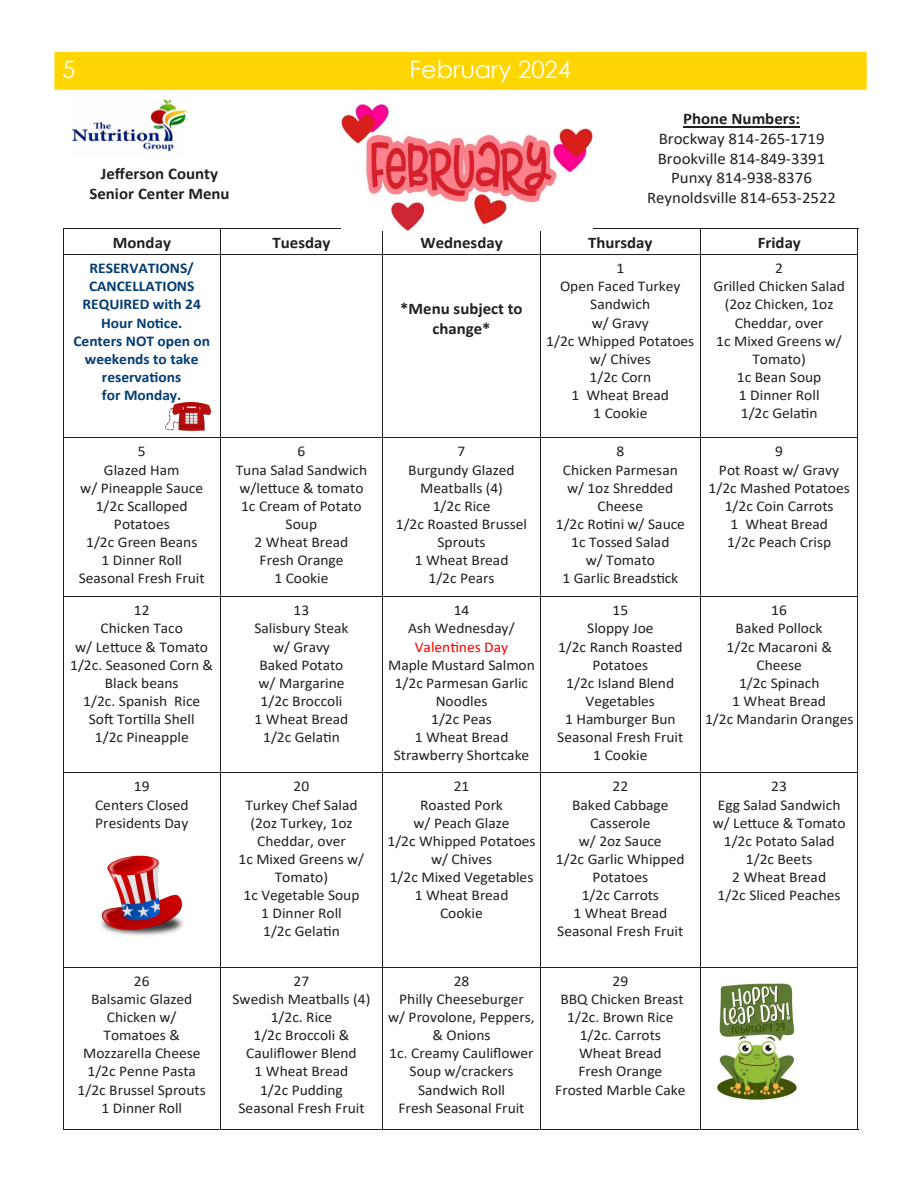
<style>
.page{position:relative;width:918px;height:1188px;background:#fff}
.page>*{position:absolute;margin:0;border:0;box-sizing:border-box;transform-origin:0 0}
.t1{font:24px "Century Gothic";color:#fff}
.t2{font:16.2px/19.8px "Calibri";color:#231f20;text-align:center;scale:1.04 1}
.t3{font:700 16.2px/19.8px "Calibri";color:#231f20;text-align:center;scale:1.04 1}
.t4{font:15px "Calibri";color:#231f20;scale:1.04 1}
.t5{font:15px "Calibri";letter-spacing:-.005em;color:#f00;scale:1.04 1}
.t6{font:14.85px/18.1px "Calibri";color:#231f20;text-align:center;scale:1.04 1}
.t7{font:700 14.85px/18.1px "Calibri";color:#063d71;text-align:center;scale:1.04 1}
.s1{font-weight:700}
</style>
<div class="page">
<div style="left:54px;top:52px;width:813px;height:38px;background:#ffd502"></div>
<svg style="left:63px;top:229px;width:1px;height:25px"></svg>
<svg style="left:220px;top:229px;width:1px;height:25px"></svg>
<svg style="left:382px;top:231px;width:1px;height:23px"></svg>
<svg style="left:540px;top:231px;width:1px;height:23px"></svg>
<hr style="left:700px;top:229px;width:1px;height:208px;background:#231f20">
<hr style="left:858px;top:228px;width:1px;height:210px;background:#231f20">
<hr style="left:63px;top:254px;width:1px;height:184px;background:#231f20">
<hr style="left:220px;top:255px;width:1px;height:182px;background:#231f20">
<hr style="left:382px;top:255px;width:1px;height:182px;background:#231f20">
<hr style="left:540px;top:255px;width:1px;height:182px;background:#231f20">
<hr style="left:63px;top:438px;width:1px;height:529px;background:#231f20">
<hr style="left:220px;top:438px;width:1px;height:529px;background:#231f20">
<hr style="left:382px;top:438px;width:1px;height:529px;background:#231f20">
<hr style="left:540px;top:438px;width:1px;height:158px;background:#231f20">
<hr style="left:700px;top:438px;width:1px;height:158px;background:#231f20">
<hr style="left:858px;top:438px;width:1px;height:529px;background:#231f20">
<hr style="left:540px;top:597px;width:1px;height:175px;background:#231f20">
<hr style="left:700px;top:597px;width:1px;height:175px;background:#231f20">
<hr style="left:540px;top:773px;width:1px;height:194px;background:#231f20">
<hr style="left:700px;top:773px;width:1px;height:194px;background:#231f20">
<hr style="left:63px;top:967px;width:1px;height:163px;background:#231f20">
<hr style="left:220px;top:968px;width:1px;height:162px;background:#231f20">
<hr style="left:382px;top:968px;width:1px;height:162px;background:#231f20">
<hr style="left:540px;top:968px;width:1px;height:162px;background:#231f20">
<hr style="left:700px;top:968px;width:1px;height:162px;background:#231f20">
<hr style="left:858px;top:967px;width:1px;height:163px;background:#231f20">
<hr style="left:63px;top:228px;width:795px;height:1px;background:#231f20">
<hr style="left:64px;top:254px;width:156px;height:1px;background:#231f20">
<hr style="left:220px;top:254px;width:163px;height:1px;background:#231f20">
<hr style="left:383px;top:254px;width:157px;height:1px;background:#231f20">
<hr style="left:540px;top:254px;width:318px;height:1px;background:#231f20">
<hr style="left:64px;top:437px;width:156px;height:1px;background:#231f20">
<hr style="left:220px;top:437px;width:163px;height:1px;background:#231f20">
<hr style="left:383px;top:437px;width:157px;height:1px;background:#231f20">
<hr style="left:540px;top:437px;width:318px;height:1px;background:#231f20">
<hr style="left:64px;top:596px;width:476px;height:1px;background:#231f20">
<hr style="left:540px;top:596px;width:160px;height:1px;background:#231f20">
<hr style="left:700px;top:596px;width:158px;height:1px;background:#231f20">
<hr style="left:64px;top:772px;width:476px;height:1px;background:#231f20">
<hr style="left:540px;top:772px;width:160px;height:1px;background:#231f20">
<hr style="left:700px;top:772px;width:158px;height:1px;background:#231f20">
<hr style="left:64px;top:967px;width:156px;height:1px;background:#231f20">
<hr style="left:220px;top:967px;width:163px;height:1px;background:#231f20">
<hr style="left:383px;top:967px;width:157px;height:1px;background:#231f20">
<hr style="left:540px;top:967px;width:160px;height:1px;background:#231f20">
<hr style="left:700px;top:967px;width:158px;height:1px;background:#231f20">
<hr style="left:63px;top:1129px;width:157px;height:1px;background:#231f20">
<hr style="left:220px;top:1129px;width:163px;height:1px;background:#231f20">
<hr style="left:383px;top:1129px;width:157px;height:1px;background:#231f20">
<hr style="left:540px;top:1129px;width:160px;height:1px;background:#231f20">
<hr style="left:700px;top:1129px;width:158px;height:1px;background:#231f20">
<img style="left:72px;top:99px;width:115px;height:53px">
<img style="left:166px;top:403px;width:44px;height:27px">
<hr style="left:683px;top:126px;width:117px;height:1px;background:#231f20">
<img style="left:100px;top:855px;width:84px;height:81px">
<img style="left:342px;top:105px;width:251px;height:126px">
<img style="left:717px;top:983px;width:80px;height:117px">
<p class="t1" style="left:62px;top:52px;width:15px">5</p>
<p class="t1" style="left:410px;top:52px;width:163px">February 2024</p>
<p class="t3" style="left:90px;top:163px;width:136px">Jefferson County<br>Senior Center Menu</p>
<p class="t2" style="left:647px;top:108px;width:183px"><span class="s1">Phone Numbers:<br></span>Brockway 814-265-1719<br>Brookville 814-849-3391<br>Punxy 814-938-8376<br>Reynoldsville 814-653-2522</p>
<p class="t3" style="left:113px;top:233px;width:58px">Monday</p>
<p class="t3" style="left:273px;top:233px;width:57px">Tuesday</p>
<p class="t3" style="left:420px;top:233px;width:81px">Wednesday</p>
<p class="t3" style="left:588px;top:233px;width:63px">Thursday</p>
<p class="t3" style="left:758px;top:233px;width:43px">Friday</p>
<p class="t7" style="left:73px;top:259px;width:133px">RESERVATIONS/<br>CANCELLATIONS<br>REQUIRED with 24<br>Hour Notice.<br>Centers NOT open on weekends to take reservations<br>for Monday.</p>
<p class="t6" style="left:714px;top:259px;width:128px">2<br>Grilled Chicken Salad (2oz Chicken, 1oz<br>Cheddar, over<br>1c Mixed Greens w/<br>Tomato)<br>1c Bean Soup<br>1 Dinner Roll</p>
<p class="t4" style="left:741px;top:403px;width:75px">1/2c Gelatin</p>
<p class="t6" style="left:546px;top:259px;width:144px">1<br>Open Faced Turkey<br>Sandwich<br>w/ Gravy<br>1/2c Whipped Potatoes w/ Chives<br>1/2c Corn<br>1 Wheat Bread</p>
<p class="t4" style="left:593px;top:403px;width:54px">1 Cookie</p>
<p class="t3" style="left:400px;top:298px;width:119px">*Menu subject to change*</p>
<p class="t6" style="left:79px;top:442px;width:123px">5<br>Glazed Ham<br>w/ Pineapple Sauce<br>1/2c Scalloped<br>Potatoes<br>1/2c Green Beans<br>1 Dinner Roll<br>Seasonal Fresh Fruit</p>
<p class="t6" style="left:236px;top:442px;width:128px">6<br>Tuna Salad Sandwich w/lettuce &amp; tomato<br>1c Cream of Potato<br>Soup<br>2 Wheat Bread<br>Fresh Orange<br>1 Cookie</p>
<p class="t6" style="left:396px;top:442px;width:128px">7<br>Burgundy Glazed<br>Meatballs (4)<br>1/2c Rice<br>1/2c Roasted Brussel<br>Sprouts<br>1 Wheat Bread<br>1/2c Pears</p>
<p class="t6" style="left:556px;top:442px;width:126px">8<br>Chicken Parmesan w/ 1oz Shredded<br>Cheese<br>1/2c Rotini w/ Sauce<br>1c Tossed Salad<br>w/ Tomato<br>1 Garlic Breadstick</p>
<p class="t6" style="left:709px;top:442px;width:137px">9<br>Pot Roast w/ Gravy<br>1/2c Mashed Potatoes<br>1/2c Coin Carrots<br>1 Wheat Bread<br>1/2c Peach Crisp</p>
<p class="t6" style="left:101px;top:601px;width:81px">12<br>Chicken Taco</p>
<p class="t4" style="left:75px;top:636px;width:129px">w/ Lettuce &amp; Tomato</p>
<p class="t6" style="left:70px;top:655px;width:139px">1/2c. Seasoned Corn &amp;<br>Black beans<br>1/2c. Spanish Rice<br>Soft Tortilla Shell<br>1/2c Pineapple</p>
<p class="t6" style="left:254px;top:601px;width:92px">13<br>Salisbury Steak</p>
<p class="t4" style="left:273px;top:636px;width:56px">w/ Gravy</p>
<p class="t6" style="left:255px;top:655px;width:92px">Baked Potato w/ Margarine<br>1/2c Broccoli<br>1 Wheat Bread<br>1/2c Gelatin</p>
<p class="t6" style="left:736px;top:601px;width:85px">16<br>Baked Pollock</p>
<p class="t4" style="left:727px;top:636px;width:103px">1/2c Macaroni &amp;</p>
<p class="t6" style="left:705px;top:655px;width:144px">Cheese<br>1/2c Spinach<br>1 Wheat Bread<br>1/2c Mandarin Oranges</p>
<p class="t6" style="left:408px;top:601px;width:104px">14<br>Ash Wednesday/</p>
<p class="t5" style="left:415px;top:636px;width:91px">Valentines Day</p>
<p class="t6" style="left:388px;top:655px;width:143px">Maple Mustard Salmon<br>1/2c Parmesan Garlic<br>Noodles<br>1/2c Peas<br>1 Wheat Bread<br>Strawberry Shortcake</p>
<p class="t6" style="left:587px;top:601px;width:65px">15<br>Sloppy Joe</p>
<p class="t4" style="left:558px;top:636px;width:121px">1/2c Ranch Roasted</p>
<p class="t6" style="left:557px;top:655px;width:123px">Potatoes<br>1/2c Island Blend<br>Vegetables<br>1 Hamburger Bun<br>Seasonal Fresh Fruit<br>1 Cookie</p>
<p class="t6" style="left:95px;top:777px;width:91px">19<br>Centers Closed<br>Presidents Day</p>
<p class="t6" style="left:239px;top:777px;width:122px">20<br>Turkey Chef Salad (2oz Turkey, 1oz<br>Cheddar, over<br>1c Mixed Greens w/</p>
<p class="t4" style="left:275px;top:867px;width:53px">Tomato)</p>
<p class="t6" style="left:243px;top:886px;width:113px">1c Vegetable Soup<br>1 Dinner Roll<br>1/2c Gelatin</p>
<p class="t6" style="left:78px;top:971px;width:125px">26<br>Balsamic Glazed<br>Chicken w/<br>Tomatoes &amp;<br>Mozzarella Cheese<br>1/2c Penne Pasta<br>1/2c Brussel Sprouts</p>
<p class="t4" style="left:101px;top:1097px;width:79px">1 Dinner Roll</p>
<p class="t6" style="left:233px;top:971px;width:134px">27<br>Swedish Meatballs (4)<br>1/2c. Rice<br>1/2c Broccoli &amp;<br>Cauliflower Blend<br>1 Wheat Bread<br>1/2c Pudding</p>
<p class="t4" style="left:239px;top:1097px;width:123px">Seasonal Fresh Fruit</p>
<p class="t6" style="left:387px;top:777px;width:144px">21<br>Roasted Pork<br>w/ Peach Glaze<br>1/2c Whipped Potatoes w/ Chives</p>
<p class="t4" style="left:390px;top:867px;width:140px">1/2c Mixed Vegetables</p>
<p class="t6" style="left:415px;top:886px;width:92px">1 Wheat Bread<br>Cookie</p>
<p class="t6" style="left:388px;top:971px;width:142px">28<br>Philly Cheeseburger<br>w/ Provolone, Peppers, &amp; Onions<br>1c. Creamy Cauliflower<br>Soup w/crackers<br>Sandwich Roll</p>
<p class="t4" style="left:399px;top:1097px;width:123px">Fresh Seasonal Fruit</p>
<p class="t6" style="left:556px;top:777px;width:125px">22<br>Baked Cabbage<br>Casserole<br>w/ 2oz Sauce<br>1/2c Garlic Whipped</p>
<p class="t4" style="left:592px;top:867px;width:55px">Potatoes</p>
<p class="t6" style="left:557px;top:886px;width:123px">1/2c Carrots<br>1 Wheat Bread<br>Seasonal Fresh Fruit</p>
<p class="t6" style="left:555px;top:971px;width:127px">29<br>BBQ Chicken Breast<br>1/2c. Brown Rice<br>1/2c. Carrots<br>Wheat Bread<br>Fresh Orange<br>Frosted Marble Cake</p>
<p class="t6" style="left:713px;top:777px;width:129px">23<br>Egg Salad Sandwich w/ Lettuce &amp; Tomato<br>1/2c Potato Salad<br>1/2c Beets</p>
<p class="t4" style="left:732px;top:867px;width:92px">2 Wheat Bread</p>
<p class="t6" style="left:718px;top:886px;width:120px">1/2c Sliced Peaches</p>
</div>
